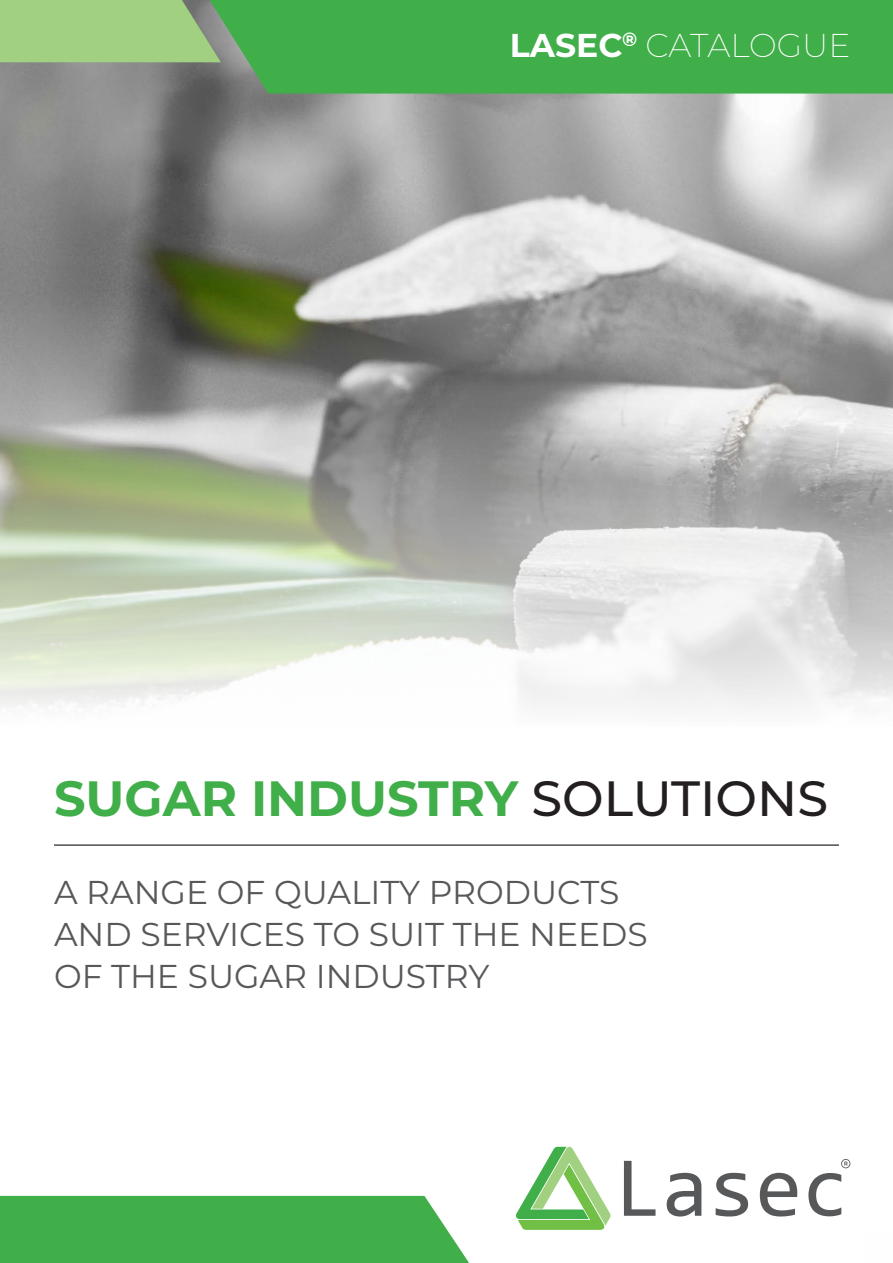
<style>
.page{position:relative;width:893px;height:1263px;background:#fff}
.page>*{position:absolute;margin:0;border:0;box-sizing:border-box;transform-origin:0 0}
.t1{font:700 49.5px "Montserrat";color:#40ae49}
.t2{font:33px/42px "Montserrat";color:#57585a}
.t3{font:200 33px "Montserrat";letter-spacing:-.01em;color:#fff}
.s1{font-weight:700}
.s2{font-weight:500;color:#231f20}
</style>
<div class="page">
<img style="left:0;top:62px;width:893px;height:645px">
<div style="left:210px;top:0;width:683px;height:94px;background:#40ae49"></div>
<svg style="left:0;top:0;width:221px;height:62px;background:#9cc97f"></svg>
<hr style="left:54px;top:844px;width:785px;height:2px;background:#57585a">
<div style="left:0;top:1196px;width:469px;height:67px;background:#40ae49"></div>
<svg style="left:516px;top:1147px;width:95px;height:83px"></svg>
<svg style="left:624px;top:1159px;width:226px;height:57px"></svg>
<p class="t3" style="left:510px;top:23px;width:342px"><span class="s1">LASEC</span><sup>®</sup> CATALOGUE</p>
<h1 class="t1" style="left:54px;top:763px;width:776px">SUGAR INDUSTRY <span class="s2">SOLUTIONS</span></h1>
<p class="t2" style="left:54px;top:870px;width:595px">A RANGE OF QUALITY PRODUCTS<br>AND SERVICES TO SUIT THE NEEDS<br>OF THE SUGAR INDUSTRY</p>
</div>
